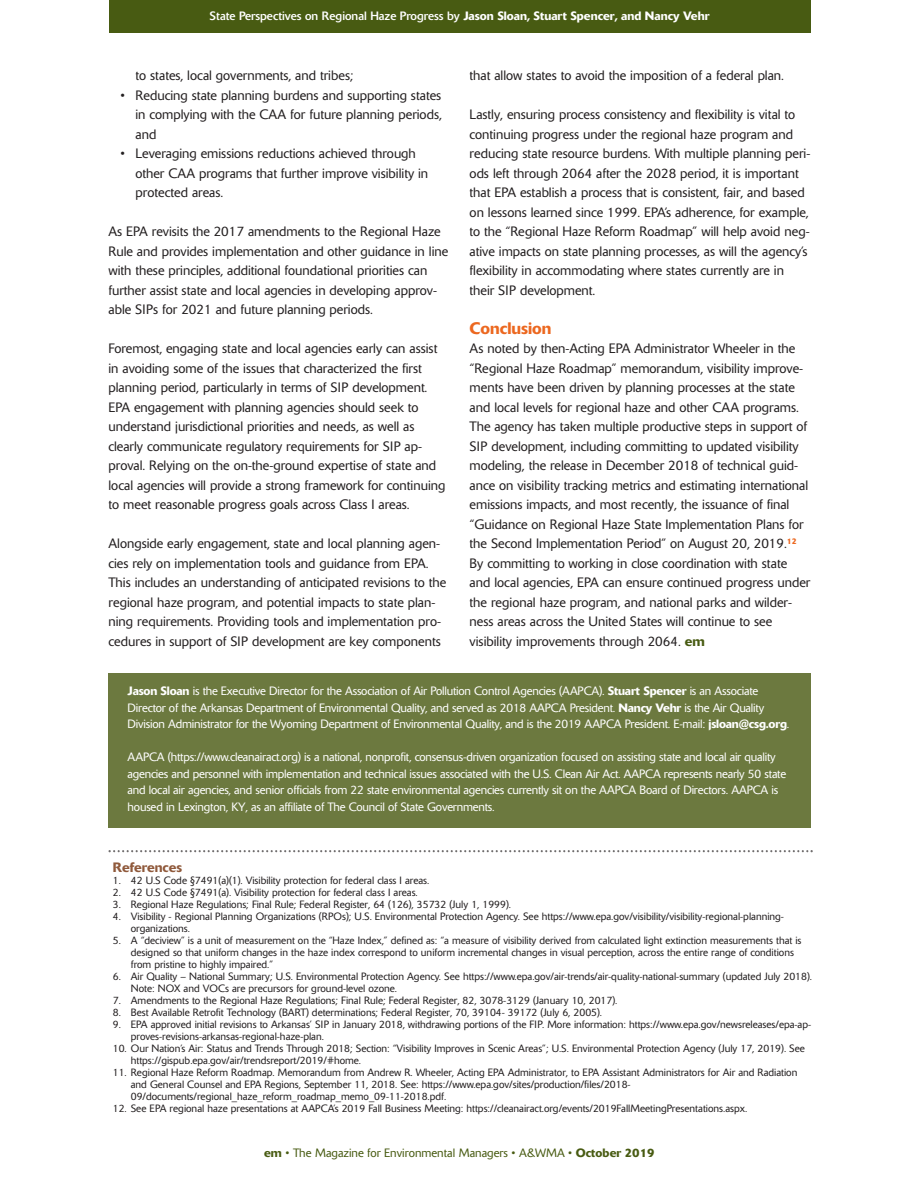
<style>
.page{position:relative;width:918px;height:1188px;background:#fff}
.page>*{position:absolute;margin:0;border:0;box-sizing:border-box;transform-origin:0 0}
.t1{font:500 16.5px "Delta BQ";color:#ec6820}
.t2{font:300 13.5px/19.5px "Delta BQ";color:#231f20}
.t3{font:500 13.5px "Delta BQ";color:#905a3c}
.t4{font:300 12px/16.5px "Delta BQ";letter-spacing:-.015em;color:#fff}
.t5{font:12px "Delta BQ";color:#fff}
.t6{font:300 12px "Delta BQ";color:#485b12}
.t7{font:300 10.5px/12px "Delta BQ";color:#231f20}
.s1{font-weight:500}
.s2{font-weight:500;color:#485b12}
</style>
<div class="page">
<div style="left:109px;top:0;width:702px;height:32px;background:#485b12"></div>
<svg style="left:109px;top:850px;width:704px;height:2px"></svg>
<div style="left:109px;top:674px;width:702px;height:154px;background:#6c793f"></div>
<p class="t5" style="left:210px;top:11px;width:501px">State Perspectives on Regional Haze Progress by <span class="s1">Jason Sloan, Stuart Spencer, and Nancy Vehr</span></p>
<p class="t2" style="left:136px;top:67px;width:219px">to states, local governments, and tribes;</p>
<p class="t2" style="left:136px;top:87px;width:308px;text-align:justify;text-indent:-15px">• Reducing state planning burdens and supporting states in complying with the CAA for future planning periods, and</p>
<p class="t2" style="left:136px;top:145px;width:294px;text-indent:-15px">• Leveraging emissions reductions achieved through other CAA programs that further improve visibility in protected areas.</p>
<p class="t2" style="left:109px;top:223px;width:341px">As EPA revisits the 2017 amendments to the Regional Haze Rule and provides implementation and other guidance in line with these principles, additional foundational priorities can further assist state and local agencies in developing approv&shy;able SIPs for 2021 and future planning periods.</p>
<p class="t2" style="left:109px;top:340px;width:338px">Foremost, engaging state and local agencies early can assist in avoiding some of the issues that characterized the first planning period, particularly in terms of SIP development.<br>EPA engagement with planning agencies should seek to understand jurisdictional priorities and needs, as well as clearly communicate regulatory requirements for SIP ap&shy;proval. Relying on the on-the-ground expertise of state and local agencies will provide a strong framework for continuing to meet reasonable progress goals across Class I areas.</p>
<p class="t2" style="left:109px;top:535px;width:339px">Alongside early engagement, state and local planning agen&shy;cies rely on implementation tools and guidance from EPA.<br>This includes an understanding of anticipated revisions to the regional haze program, and potential impacts to state plan&shy;ning requirements. Providing tools and implementation pro&shy;cedures in support of SIP development are key components</p>
<p class="t2" style="left:470px;top:67px;width:316px">that allow states to avoid the imposition of a federal plan.</p>
<p class="t2" style="left:470px;top:106px;width:342px">Lastly, ensuring process consistency and flexibility is vital to continuing progress under the regional haze program and reducing state resource burdens. With multiple planning peri&shy;ods left through 2064 after the 2028 period, it is important that EPA establish a process that is consistent, fair, and based on lessons learned since 1999. EPA’s adherence, for example, to the “Regional Haze Reform Roadmap” will help avoid neg&shy;ative impacts on state planning processes, as will the agency’s flexibility in accommodating where states currently are in their SIP development.</p>
<p class="t1" style="left:470px;top:322px;width:83px">Conclusion</p>
<p class="t2" style="left:470px;top:340px;width:342px">As noted by then-Acting EPA Administrator Wheeler in the “Regional Haze Roadmap” memorandum, visibility improve&shy;ments have been driven by planning processes at the state and local levels for regional haze and other CAA programs.<br>The agency has taken multiple productive steps in support of SIP development, including committing to updated visibility modeling, the release in December 2018 of technical guid&shy;ance on visibility tracking metrics and estimating international emissions impacts, and most recently, the issuance of final “Guidance on Regional Haze State Implementation Plans for the Second Implementation Period” on August 20, 2019.<sup>12<br></sup>By committing to working in close coordination with state and local agencies, EPA can ensure continued progress under the regional haze program, and national parks and wilder&shy;ness areas across the United States will continue to see visibility improvements through 2064. <span class="s2">em</span></p>
<p class="t4" style="left:128px;top:684px;width:663px"><span class="s1">Jason Sloan</span> is the Executive Director for the Association of Air Pollution Control Agencies (AAPCA). <span class="s1">Stuart Spencer</span> is an Associate<br>Director of the Arkansas Department of Environmental Quality, and served as 2018 AAPCA President. <span class="s1">Nancy Vehr</span> is the Air Quality<br>Division Administrator for the Wyoming Department of Environmental Quality, and is the 2019 AAPCA President. E-mail: <span class="s1">jsloan@csg.org</span>.</p>
<p class="t4" style="left:128px;top:750px;width:660px">AAPCA (https://www.cleanairact.org) is a national, nonprofit, consensus-driven organization focused on assisting state and local air quality agencies and personnel with implementation and technical issues associated with the U.S. Clean Air Act. AAPCA represents nearly 50 state and local air agencies, and senior officials from 22 state environmental agencies currently sit on the AAPCA Board of Directors. AAPCA is housed in Lexington, KY, as an affiliate of The Council of State Governments.</p>
<p class="t3" style="left:113px;top:863px;width:71px">References</p>
<p class="t7" style="left:113px;top:876px;width:318px">1. 42 U.S Code §7491(a)(1). Visibility protection for federal class I areas.</p>
<p class="t7" style="left:113px;top:888px;width:306px">2. 42 U.S Code §7491(a). Visibility protection for federal class I areas.</p>
<p class="t7" style="left:113px;top:900px;width:400px">3. Regional Haze Regulations; Final Rule; Federal Register, 64 (126), 35732 (July 1, 1999).</p>
<p class="t7" style="left:131px;top:912px;width:655px;text-indent:-18px">4. Visibility - Regional Planning Organizations (RPOs); U.S. Environmental Protection Agency. See https://www.epa.gov/visibility/visibility-regional-planning&shy;organizations.</p>
<p class="t7" style="left:131px;top:936px;width:672px;text-indent:-18px">5. A “deciview” is a unit of measurement on the “Haze Index,” defined as: “a measure of visibility derived from calculated light extinction measurements that is designed so that uniform changes in the haze index correspond to uniform incremental changes in visual perception, across the entire range of conditions from pristine to highly impaired.”</p>
<p class="t7" style="left:131px;top:972px;width:683px;text-indent:-18px">6. Air Quality – National Summary; U.S. Environmental Protection Agency. See https://www.epa.gov/air-trends/air-quality-national-summary (updated July 2018).<br>Note: NOX and VOCs are precursors for ground-level ozone.</p>
<p class="t7" style="left:113px;top:996px;width:506px">7. Amendments to the Regional Haze Regulations; Final Rule; Federal Register, 82, 3078-3129 (January 10, 2017).</p>
<p class="t7" style="left:113px;top:1008px;width:491px">8. Best Available Retrofit Technology (BART) determinations; Federal Register, 70, 39104- 39172 (July 6, 2005).</p>
<p class="t7" style="left:131px;top:1020px;width:682px;text-indent:-18px">9. EPA approved initial revisions to Arkansas’ SIP in January 2018, withdrawing portions of the FIP. More information: https://www.epa.gov/newsreleases/epa-ap&shy;proves-revisions-arkansas-regional-haze-plan.</p>
<p class="t7" style="left:131px;top:1044px;width:676px;text-indent:-18px">10. Our Nation’s Air: Status and Trends Through 2018; Section: “Visibility Improves in Scenic Areas”; U.S. Environmental Protection Agency (July 17, 2019). See https://gispub.epa.gov/air/trendsreport/2019/#home.</p>
<p class="t7" style="left:131px;top:1068px;width:668px;text-indent:-18px">11. Regional Haze Reform Roadmap. Memorandum from Andrew R. Wheeler, Acting EPA Administrator, to EPA Assistant Administrators for Air and Radiation and General Counsel and EPA Regions, September 11, 2018. See: https://www.epa.gov/sites/production/files/2018-<br>09/documents/regional_haze_reform_roadmap_memo_09-11-2018.pdf.</p>
<p class="t7" style="left:113px;top:1104px;width:636px">12. See EPA regional haze presentations at AAPCA’s 2019 Fall Business Meeting: https://cleanairact.org/events/2019FallMeetingPresentations.aspx.</p>
<p class="t6" style="left:264px;top:1148px;width:392px"><span class="s1">em</span> • The Magazine for Environmental Managers • A&amp;WMA • <span class="s1">October 2019</span></p>
</div>
